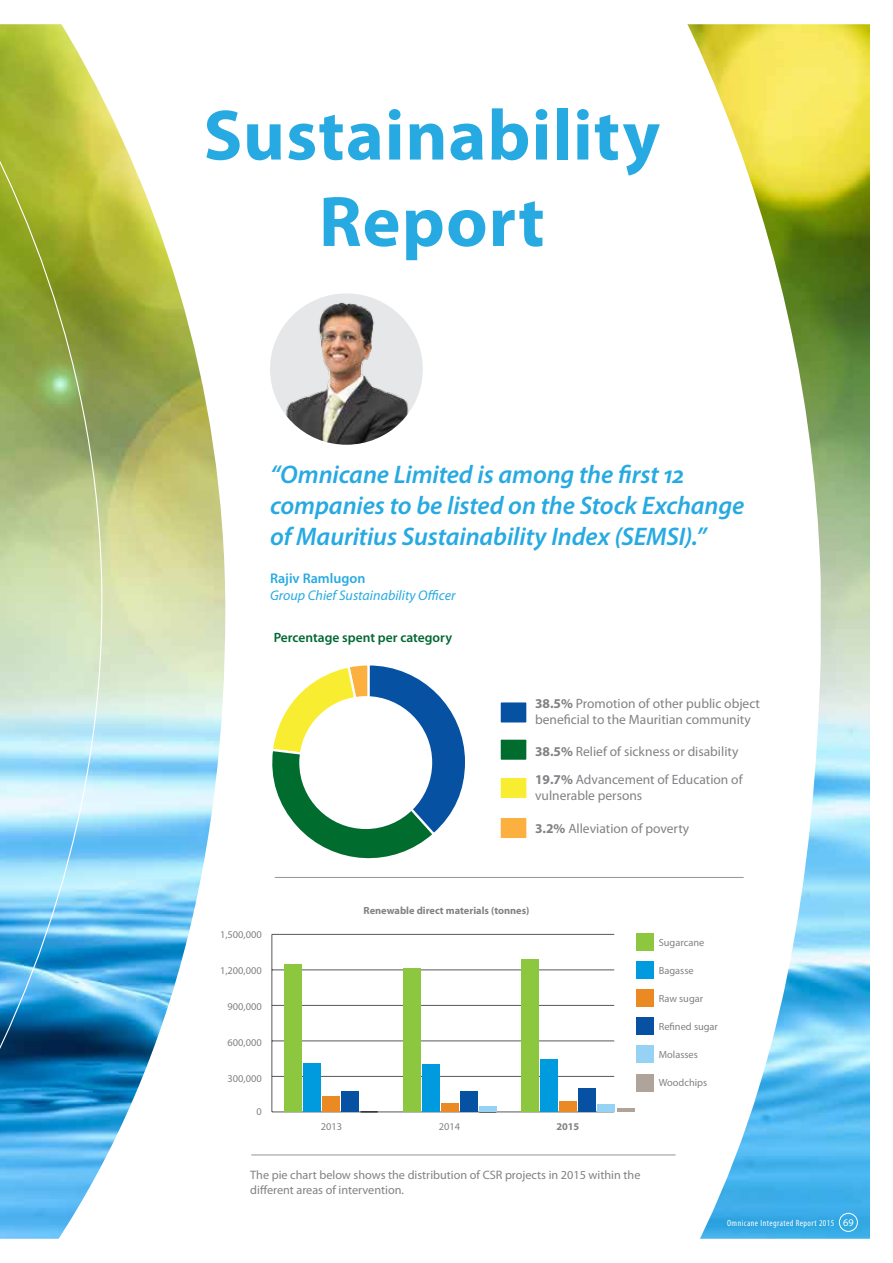
<style>
.page{position:relative;width:893px;height:1263px;background:#fff}
.page>*{position:absolute;margin:0;border:0;box-sizing:border-box;transform-origin:0 0}
.t1{font:700 72px/86.4px "Myriad Pro";letter-spacing:.015em;color:#27aae1;text-align:center}
.t2{font:italic 600 25.5px/30.6px "Myriad Pro";letter-spacing:-.005em;color:#27aae1}
.t3{font:italic 14.1px "Myriad Pro";color:#27aae1}
.t4{font:600 14.1px "Myriad Pro";color:#27aae1}
.t5{font:13.5px/16.5px "Myriad Pro";color:#808285}
.t6{font:600 13.5px "Myriad Pro";color:#006732}
.t7{font:12.15px/15px "Myriad Pro";color:#808285}
.t8{font:10.35px "Myriad Pro";color:#808285}
.t9{font:700 10.35px "Myriad Pro";color:#808285}
.t10{font:condensed 9px "Myriad Pro";letter-spacing:.05em;color:#fff}
.s1{font-weight:700}
.s2{font-stretch:normal;font-size:10.2px}
</style>
<div class="page">
<img style="left:0;top:24px;width:870px;height:1215px">
<div style="left:498px;top:816px;width:31px;height:24px;background:#fbb040;border:2px solid #fff"></div>
<div style="left:498px;top:776px;width:31px;height:24px;background:#f9ed32;border:2px solid #fff"></div>
<div style="left:498px;top:737px;width:31px;height:25px;background:#006c2e;border:2px solid #fff"></div>
<div style="left:498px;top:700px;width:31px;height:25px;background:#0751a2;border:2px solid #fff"></div>
<svg style="left:268px;top:662px;width:200px;height:208px"></svg>
<div style="left:299px;top:696px;width:133px;height:133px;background:#fff;border-radius:50%"></div>
<hr style="left:275px;top:877px;width:469px;height:1px;background:#939598">
<hr style="left:251px;top:1155px;width:424px;height:1px;background:#939598">
<hr style="left:272px;top:934px;width:1px;height:178px;background:#58595b">
<hr style="left:272px;top:1112px;width:342px;height:1px;background:#58595b">
<hr style="left:272px;top:1076px;width:342px;height:1px;background:#58595b">
<hr style="left:272px;top:1041px;width:342px;height:1px;background:#58595b">
<hr style="left:272px;top:1005px;width:342px;height:1px;background:#58595b">
<hr style="left:272px;top:970px;width:342px;height:1px;background:#58595b">
<hr style="left:272px;top:934px;width:342px;height:1px;background:#58595b">
<svg style="left:361px;top:1112px;width:17px;height:1px"></svg>
<svg style="left:479px;top:1112px;width:17px;height:1px"></svg>
<div style="left:479px;top:1107px;width:17px;height:5px;background:#95d2f3"></div>
<div style="left:598px;top:1105px;width:17px;height:7px;background:#95d2f3"></div>
<hr style="left:617px;top:1109px;width:18px;height:3px;background:#b0a39a">
<div style="left:342px;top:1091px;width:17px;height:21px;background:#0751a2"></div>
<div style="left:460px;top:1091px;width:17px;height:21px;background:#0751a2"></div>
<div style="left:579px;top:1088px;width:17px;height:24px;background:#0751a2"></div>
<div style="left:323px;top:1096px;width:17px;height:16px;background:#eb8a23"></div>
<div style="left:441px;top:1103px;width:17px;height:9px;background:#eb8a23"></div>
<div style="left:560px;top:1101px;width:17px;height:11px;background:#eb8a23"></div>
<div style="left:304px;top:1063px;width:17px;height:49px;background:#009bdf"></div>
<div style="left:422px;top:1064px;width:17px;height:48px;background:#009bdf"></div>
<div style="left:541px;top:1060px;width:17px;height:52px;background:#009bdf"></div>
<div style="left:285px;top:964px;width:17px;height:148px;background:#8dc63f"></div>
<div style="left:403px;top:969px;width:17px;height:143px;background:#8dc63f"></div>
<div style="left:522px;top:959px;width:17px;height:153px;background:#8dc63f"></div>
<div style="left:636px;top:933px;width:18px;height:18px;background:#8dc63f"></div>
<div style="left:636px;top:1073px;width:18px;height:18px;background:#b0a39a"></div>
<div style="left:636px;top:1017px;width:18px;height:18px;background:#0751a2"></div>
<div style="left:636px;top:961px;width:18px;height:18px;background:#009bdf"></div>
<div style="left:636px;top:1045px;width:18px;height:18px;background:#95d2f3"></div>
<div style="left:636px;top:989px;width:18px;height:18px;background:#eb8a23"></div>
<img style="left:270px;top:293px;width:153px;height:152px">
<div style="left:839px;top:1213px;width:19px;height:18px;border:1px solid #fff;border-radius:50%"></div>
<h1 class="t1" style="left:203px;top:93px;width:458px">Sustainability<br>Report</h1>
<h2 class="t2" style="left:270px;top:460px;width:476px">“Omnicane Limited is among the first 12 companies to be listed on the Stock Exchange of Mauritius Sustainability Index (SEMSI).”</h2>
<p class="t4" style="left:270px;top:570px;width:97px">Rajiv Ramlugon</p>
<p class="t3" style="left:270px;top:587px;width:187px">Group Chief Sustainability Officer</p>
<p class="t6" style="left:274px;top:630px;width:180px">Percentage spent per category</p>
<p class="t5" style="left:535px;top:695px;width:226px"><span class="s1">38.5%</span> Promotion of other public object beneficial to the Mauritian community</p>
<p class="t5" style="left:535px;top:737px;width:209px;line-height:28.3px"><span class="s1">38.5%</span> Relief of sickness or disability<br><span class="s1">19.7%</span> Advancement of Education of</p>
<p class="t5" style="left:535px;top:788px;width:109px">vulnerable persons</p>
<p class="t5" style="left:535px;top:820px;width:156px"><span class="s1">3.2%</span> Alleviation of poverty</p>
<p class="t8" style="left:220px;top:928px;width:43px">1,500,000</p>
<p class="t8" style="left:220px;top:965px;width:43px">1,200,000</p>
<p class="t8" style="left:228px;top:1000px;width:36px">900,000</p>
<p class="t8" style="left:228px;top:1036px;width:36px">600,000</p>
<p class="t8" style="left:228px;top:1073px;width:36px">300,000</p>
<p class="t8" style="left:256px;top:1106px;width:7px">0</p>
<p class="t9" style="left:364px;top:905px;width:167px">Renewable direct materials (tonnes)</p>
<p class="t8" style="left:321px;top:1121px;width:23px">2013</p>
<p class="t8" style="left:439px;top:1121px;width:23px">2014</p>
<p class="t9" style="left:556px;top:1120px;width:25px">2015</p>
<p class="t7" style="left:250px;top:1167px;width:392px">The pie chart below shows the distribution of CSR projects in 2015 within the different areas of intervention.</p>
<p class="t8" style="left:659px;top:936px;width:47px">Sugarcane</p>
<p class="t8" style="left:659px;top:965px;width:36px">Bagasse</p>
<p class="t8" style="left:659px;top:993px;width:46px">Raw sugar</p>
<p class="t8" style="left:659px;top:1021px;width:61px">Refined sugar</p>
<p class="t8" style="left:659px;top:1049px;width:41px">Molasses</p>
<p class="t8" style="left:659px;top:1077px;width:50px">Woodchips</p>
<p class="t10" style="left:727px;top:1218px;width:128px">Omnicane Integrated Report 2015 <span class="s2">69</span></p>
</div>
